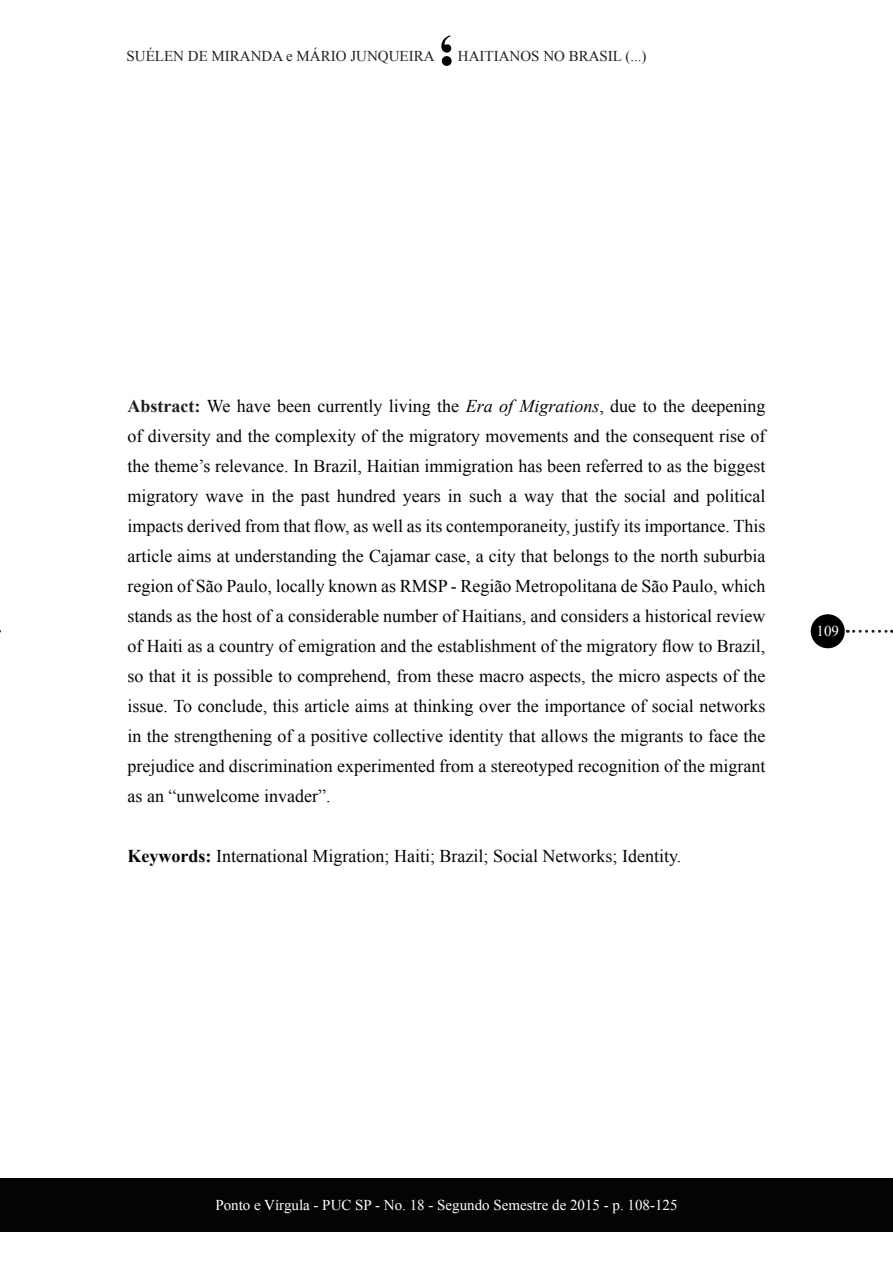
<style>
.page{position:relative;width:893px;height:1263px;background:#fff}
.page>*{position:absolute;margin:0;border:0;box-sizing:border-box;transform-origin:0 0}
.t1{font:18px/30px "Times New Roman";color:#040503;text-align:justify}
.t2{font:15px "Times New Roman";color:#fff}
.t3{font:15px "Times New Roman";color:#231f20}
.s1{font-weight:700;color:#231f20}
.s2{font-style:italic}
.s3{font-weight:700}
</style>
<div class="page">
<svg style="left:441px;top:35px;width:11px;height:31px"></svg>
<div style="left:0;top:1178px;width:893px;height:54px;background:#040503"></div>
<div style="left:811px;top:614px;width:34px;height:34px;background:#000;border-radius:50%"></div>
<svg style="left:854px;top:630px;width:38px;height:3px"></svg>
<p class="t3" style="left:127px;top:46px;width:309px">SUÉLEN DE MIRANDA e MÁRIO JUNQUEIRA</p>
<p class="t3" style="left:458px;top:46px;width:190px">HAITIANOS NO BRASIL (...)</p>
<p class="t1" style="left:128px;top:391px;width:639px"><span class="s1">Abstract:</span> We have been currently living the <span class="s2">Era of Migrations</span>, due to the deepening of diversity and the complexity of the migratory movements and the consequent rise of the theme’s relevance. In Brazil, Haitian immigration has been referred to as the biggest migratory wave in the past hundred years in such a way that the social and political impacts derived from that flow, as well as its contemporaneity, justify its importance. This article aims at understanding the Cajamar case, a city that belongs to the north suburbia region of São Paulo, locally known as RMSP - Região Metropolitana de São Paulo, which stands as the host of a considerable number of Haitians, and considers a historical review of Haiti as a country of emigration and the establishment of the migratory flow to Brazil, so that it is possible to comprehend, from these macro aspects, the micro aspects of the issue. To conclude, this article aims at thinking over the importance of social networks in the strengthening of a positive collective identity that allows the migrants to face the prejudice and discrimination experimented from a stereotyped recognition of the migrant as an “unwelcome invader”.</p>
<p class="t1" style="left:128px;top:841px;width:555px"><span class="s3">Keywords:</span> International Migration; Haiti; Brazil; Social Networks; Identity.</p>
<p class="t2" style="left:816px;top:621px;width:24px">109</p>
<p class="t2" style="left:215px;top:1195px;width:464px">Ponto e Vírgula - PUC SP - No. 18 - Segundo Semestre de 2015 - p. 108-125</p>
</div>
